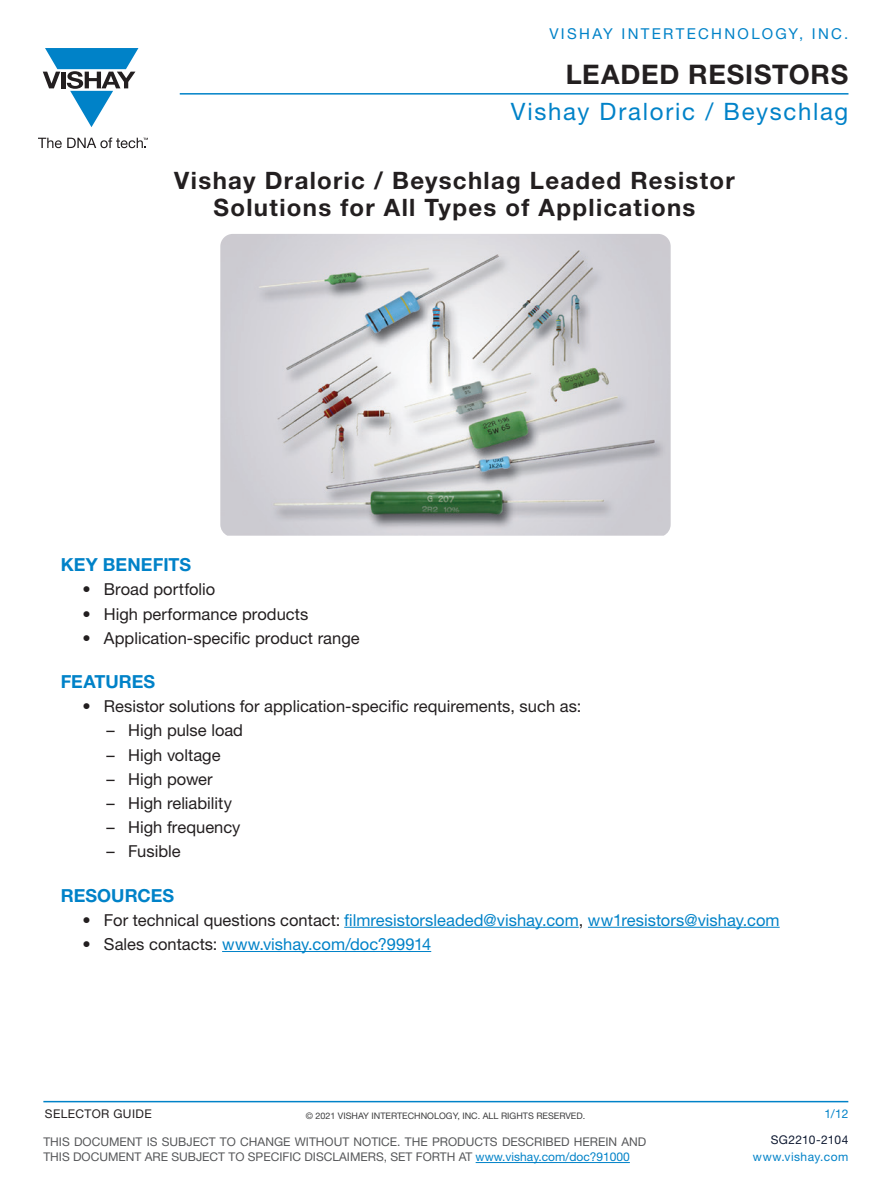
<style>
.page{position:relative;width:891px;height:1188px;background:#fff}
.page>*{position:absolute;margin:0;border:0;box-sizing:border-box;transform-origin:0 0}
.t1{font:700 27px "Helvetica Neue LT Std";color:#231f20}
.t2{font:700 24px/27px "Helvetica Neue LT Std";letter-spacing:.055em;color:#231f20;text-align:center}
.t3{font:24px "Helvetica Neue LT Std";letter-spacing:.07em;color:#0082c8}
.t4{font:700 18px "Helvetica Neue LT Std";letter-spacing:.005em;color:#0082c8}
.t5{font:16.5px "Helvetica Neue LT Std";color:#231f20}
.t6{font:16.5px "Helvetica Neue LT Std";color:#0082c8}
.t7{font:15px "Helvetica Neue LT Std";letter-spacing:.155em;color:#0082c8}
.t8{font:12px/15px "Helvetica Neue LT Std";color:#57585a}
.t9{font:12px "Helvetica Neue LT Std";letter-spacing:.04em;color:#0082c8}
.t10{font:12px "Helvetica Neue LT Std";color:#231f20}
.t11{font:12px "Helvetica Neue LT Std";letter-spacing:.02em;color:#0e1931}
.t12{font:9px "Helvetica Neue LT Std";color:#3e3e3f}
.s1{color:#231f20}
.s2{color:#0082c8}
</style>
<div class="page">
<hr style="left:344px;top:927px;width:235px;height:1px;background:#0082c8">
<hr style="left:588px;top:927px;width:192px;height:1px;background:#0082c8">
<hr style="left:222px;top:951px;width:209px;height:1px;background:#0082c8">
<hr style="left:180px;top:93px;width:669px;height:2px;background:#0082c8">
<svg style="left:43px;top:48px;width:95px;height:79px"></svg>
<svg style="left:38px;top:138px;width:110px;height:10px"></svg>
<hr style="left:476px;top:1162px;width:154px;height:1px;background:#0082c8">
<hr style="left:43px;top:1101px;width:805px;height:1px;background:#0082c8">
<img style="left:220px;top:234px;width:451px;height:302px">
<p class="t7" style="left:549px;top:25px;width:300px">VISHAY INTERTECHNOLOGY, INC.</p>
<h1 class="t1" style="left:566px;top:58px;width:161px">Leaded Resistors</h1>
<h2 class="t3" style="left:511px;top:97px;width:339px">Vishay Draloric / Beyschlag</h2>
<h2 class="t2" style="left:174px;top:166px;width:562px">Vishay Draloric / Beyschlag Leaded Resistor<br>Solutions for All Types of Applications</h2>
<p class="t4" style="left:61px;top:554px;width:132px">KEY BENEFITS</p>
<p class="t5" style="left:82px;top:580px;width:134px">• Broad portfolio</p>
<p class="t5" style="left:82px;top:604px;width:228px">• High performance products</p>
<p class="t5" style="left:82px;top:628px;width:279px">• Application-specific product range</p>
<p class="t4" style="left:61px;top:670px;width:96px">FEATURES</p>
<p class="t5" style="left:82px;top:696px;width:500px">• Resistor solutions for application-specific requirements, such as:</p>
<p class="t5" style="left:107px;top:721px;width:138px">– High pulse load</p>
<p class="t5" style="left:107px;top:745px;width:115px">– High voltage</p>
<p class="t5" style="left:107px;top:769px;width:108px">– High power</p>
<p class="t5" style="left:107px;top:793px;width:127px">– High reliability</p>
<p class="t5" style="left:107px;top:818px;width:135px">– High frequency</p>
<p class="t5" style="left:107px;top:842px;width:76px">– Fusible</p>
<p class="t4" style="left:61px;top:884px;width:115px">RESOURCES</p>
<p class="t6" style="left:82px;top:910px;width:699px"><span class="s1">• For technical questions contact:</span> filmresistorsleaded@vishay.com<span class="s1">,</span> ww1resistors@vishay.com</p>
<p class="t6" style="left:82px;top:934px;width:350px"><span class="s1">• Sales contacts:</span> www.vishay.com/doc?99914</p>
<p class="t12" style="left:306px;top:1111px;width:281px">© 2021 VISHAY INTERTECHNOLOGY, INC. ALL RIGHTS RESERVED.</p>
<p class="t9" style="left:824px;top:1106px;width:25px">1/12</p>
<p class="t11" style="left:771px;top:1133px;width:79px">SG2210-2104</p>
<p class="t10" style="left:45px;top:1107px;width:18px">Selector</p>
<p class="t10" style="left:113px;top:1107px;width:18px">Guide</p>
<p class="t8" style="left:43px;top:1134px;width:604px">THIS DOCUMENT IS SUBJECT TO CHANGE WITHOUT NOTICE. THE PRODUCTS DESCRIBED HEREIN AND<br>THIS DOCUMENT ARE SUBJECT TO SPECIFIC DISCLAIMERS, SET FORTH AT <span class="s2">www.vishay.com/doc?91000</span></p>
<p class="t9" style="left:753px;top:1150px;width:97px">www.vishay.com</p>
</div>
